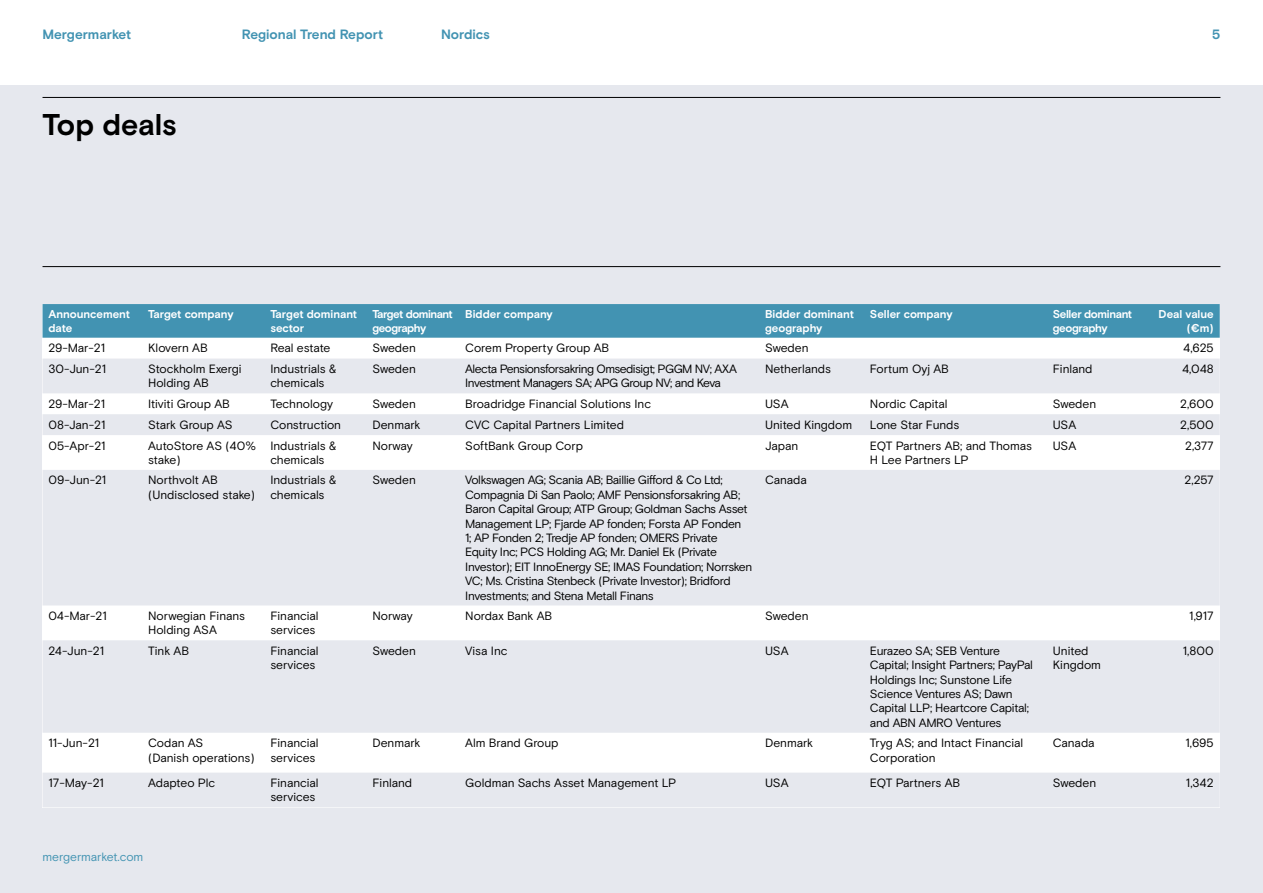
<style>
.page{position:relative;width:1263px;height:893px;background:#fff}
.page>*{position:absolute;margin:0;border:0;box-sizing:border-box;transform-origin:0 0}
.t1{font:700 30px "Basis Grotesque";letter-spacing:-.01em;color:#000}
.t2{font:700 13.5px "Basis Grotesque";color:#4293b2}
.Table_copy{font:12px/14.4px "Basis Grotesque";letter-spacing:-.015em;color:#000}
.Table_copy-2{font:12px/14.4px "Basis Grotesque";letter-spacing:-.04em;color:#000}
.Table_copy-3{font:12px/14.4px "Basis Grotesque";letter-spacing:-.045em;color:#000}
.t3{font:12px "Basis Grotesque";letter-spacing:-.01em;color:#4293b2}
.Table_header{font:700 11.4px/13.6px "Basis Grotesque";letter-spacing:-.01em;color:#fff}
.Table_header-2{font:700 11.4px/13.6px "Basis Grotesque";letter-spacing:-.045em;color:#fff}
.Table_header-3{font:700 11.4px/13.6px "Basis Grotesque";letter-spacing:-.03em;color:#fff}
</style>
<div class="page">
<div style="left:0;top:85px;width:1263px;height:808px;background:#e6e8ee"></div>
<hr style="left:43px;top:266px;width:1177px;height:1px;background:#000">
<hr style="left:43px;top:97px;width:1177px;height:1px;background:#000">
<div style="left:43px;top:304px;width:1177px;height:503px;background:#fff"></div>
<div style="left:43px;top:304px;width:1177px;height:34px;background:#4293b2"></div>
<svg style="left:43px;top:359px;width:1177px;height:448px;fill:#e6e8ee"></svg>
<p class="t2" style="left:43px;top:27px;width:90px">Mergermarket</p>
<p class="t2" style="left:242px;top:27px;width:143px">Regional Trend Report</p>
<p class="t2" style="left:441px;top:27px;width:50px">Nordics</p>
<p class="t2" style="left:1212px;top:27px;width:10px">5</p>
<h1 class="t1" style="left:43px;top:107px;width:136px">Top deals</h1>
<p class="Table_header" style="left:49px;top:307px;width:83px">Announcement date</p>
<p class="Table_header" style="left:148px;top:307px;width:87px">Target company</p>
<p class="Table_header" style="left:270px;top:307px;width:88px">Target dominant sector</p>
<p class="Table_header-2" style="left:372px;top:307px;width:82px">Target dominant geography</p>
<p class="Table_header" style="left:465px;top:307px;width:89px">Bidder company</p>
<p class="Table_header" style="left:765px;top:307px;width:90px">Bidder dominant geography</p>
<p class="Table_header" style="left:870px;top:307px;width:84px">Seller company</p>
<p class="Table_header-3" style="left:1053px;top:307px;width:81px">Seller dominant geography</p>
<p class="Table_header" style="left:1158px;top:307px;width:57px;text-align:right">Deal value (€m)</p>
<p class="Table_copy" style="left:49px;top:341px;width:58px">29-Mar-21</p>
<p class="Table_copy" style="left:148px;top:341px;width:61px">Klovern AB</p>
<p class="Table_copy" style="left:270px;top:341px;width:62px">Real estate</p>
<p class="Table_copy" style="left:372px;top:341px;width:45px">Sweden</p>
<p class="Table_copy" style="left:465px;top:341px;width:146px">Corem Property Group AB</p>
<p class="Table_copy" style="left:765px;top:341px;width:45px">Sweden</p>
<p class="Table_copy" style="left:1183px;top:341px;width:32px">4,625</p>
<p class="Table_copy" style="left:49px;top:361px;width:59px">30-Jun-21</p>
<p class="Table_copy" style="left:148px;top:361px;width:95px">Stockholm Exergi<br>Holding AB</p>
<p class="Table_copy" style="left:270px;top:361px;width:68px">Industrials &amp; chemicals</p>
<p class="Table_copy" style="left:372px;top:361px;width:45px">Sweden</p>
<p class="Table_copy-3" style="left:465px;top:361px;width:273px">Alecta Pensionsforsakring Omsedisigt; PGGM NV; AXA<br>Investment Managers SA; APG Group NV; and Keva</p>
<p class="Table_copy" style="left:765px;top:361px;width:67px">Netherlands</p>
<p class="Table_copy" style="left:870px;top:361px;width:81px">Fortum Oyj AB</p>
<p class="Table_copy" style="left:1053px;top:361px;width:41px">Finland</p>
<p class="Table_copy" style="left:1182px;top:361px;width:33px">4,048</p>
<p class="Table_copy" style="left:49px;top:396px;width:58px">29-Mar-21</p>
<p class="Table_copy" style="left:148px;top:396px;width:83px">Itiviti Group AB</p>
<p class="Table_copy" style="left:270px;top:396px;width:64px">Technology</p>
<p class="Table_copy" style="left:372px;top:396px;width:45px">Sweden</p>
<p class="Table_copy" style="left:465px;top:396px;width:187px">Broadridge Financial Solutions Inc</p>
<p class="Table_copy" style="left:765px;top:396px;width:25px">USA</p>
<p class="Table_copy" style="left:870px;top:396px;width:79px">Nordic Capital</p>
<p class="Table_copy" style="left:1053px;top:396px;width:45px">Sweden</p>
<p class="Table_copy" style="left:1180px;top:396px;width:35px">2,600</p>
<p class="Table_copy" style="left:49px;top:417px;width:58px">08-Jan-21</p>
<p class="Table_copy" style="left:148px;top:417px;width:86px">Stark Group AS</p>
<p class="Table_copy" style="left:270px;top:417px;width:72px">Construction</p>
<p class="Table_copy" style="left:372px;top:417px;width:50px">Denmark</p>
<p class="Table_copy" style="left:465px;top:417px;width:160px">CVC Capital Partners Limited</p>
<p class="Table_copy" style="left:765px;top:417px;width:89px">United Kingdom</p>
<p class="Table_copy" style="left:870px;top:417px;width:91px">Lone Star Funds</p>
<p class="Table_copy" style="left:1053px;top:417px;width:25px">USA</p>
<p class="Table_copy" style="left:1180px;top:417px;width:35px">2,500</p>
<p class="Table_copy" style="left:49px;top:438px;width:59px">05-Apr-21</p>
<p class="Table_copy" style="left:148px;top:438px;width:109px">AutoStore AS (40% stake)</p>
<p class="Table_copy" style="left:270px;top:438px;width:68px">Industrials &amp; chemicals</p>
<p class="Table_copy" style="left:372px;top:438px;width:42px">Norway</p>
<p class="Table_copy" style="left:465px;top:438px;width:119px">SoftBank Group Corp</p>
<p class="Table_copy" style="left:765px;top:438px;width:35px">Japan</p>
<p class="Table_copy" style="left:870px;top:438px;width:164px">EQT Partners AB; and Thomas<br>H Lee Partners LP</p>
<p class="Table_copy" style="left:1053px;top:438px;width:25px">USA</p>
<p class="Table_copy" style="left:1185px;top:438px;width:30px">2,377</p>
<p class="Table_copy" style="left:49px;top:473px;width:59px">09-Jun-21</p>
<p class="Table_copy" style="left:148px;top:473px;width:108px">Northvolt AB (Undisclosed stake)</p>
<p class="Table_copy" style="left:270px;top:473px;width:68px">Industrials &amp; chemicals</p>
<p class="Table_copy" style="left:372px;top:473px;width:45px">Sweden</p>
<p class="Table_copy-2" style="left:465px;top:473px;width:288px">Volkswagen AG; Scania AB; Baillie Gifford &amp; Co Ltd; Compagnia Di San Paolo; AMF Pensionsforsakring AB; Baron Capital Group; ATP Group; Goldman Sachs Asset Management LP; Fjarde AP fonden; Forsta AP Fonden<br>1; AP Fonden 2; Tredje AP fonden; OMERS Private Equity Inc; PCS Holding AG; Mr. Daniel Ek (Private Investor); EIT InnoEnergy SE; IMAS Foundation; Norrsken VC; Ms. Cristina Stenbeck (Private Investor); Bridford Investments; and Stena Metall Finans</p>
<p class="Table_copy" style="left:765px;top:473px;width:43px">Canada</p>
<p class="Table_copy" style="left:1184px;top:473px;width:31px">2,257</p>
<p class="Table_copy" style="left:49px;top:608px;width:60px">04-Mar-21</p>
<p class="Table_copy" style="left:148px;top:608px;width:98px">Norwegian Finans<br>Holding ASA</p>
<p class="Table_copy" style="left:270px;top:608px;width:50px">Financial services</p>
<p class="Table_copy" style="left:372px;top:608px;width:42px">Norway</p>
<p class="Table_copy" style="left:465px;top:608px;width:88px">Nordax Bank AB</p>
<p class="Table_copy" style="left:765px;top:608px;width:45px">Sweden</p>
<p class="Table_copy" style="left:1189px;top:608px;width:26px">1,917</p>
<p class="Table_copy" style="left:49px;top:643px;width:57px">24-Jun-21</p>
<p class="Table_copy" style="left:148px;top:643px;width:42px">Tink AB</p>
<p class="Table_copy" style="left:270px;top:643px;width:50px">Financial services</p>
<p class="Table_copy" style="left:372px;top:643px;width:45px">Sweden</p>
<p class="Table_copy" style="left:465px;top:643px;width:44px">Visa Inc</p>
<p class="Table_copy" style="left:765px;top:643px;width:25px">USA</p>
<p class="Table_copy" style="left:870px;top:643px;width:165px">Eurazeo SA; SEB Venture<br>Capital; Insight Partners; PayPal<br>Holdings Inc; Sunstone Life<br>Science Ventures AS; Dawn<br>Capital LLP; Heartcore Capital; and ABN AMRO Ventures</p>
<p class="Table_copy" style="left:1053px;top:643px;width:50px">United<br>Kingdom</p>
<p class="Table_copy" style="left:1183px;top:643px;width:32px">1,800</p>
<p class="Table_copy" style="left:49px;top:736px;width:52px">11-Jun-21</p>
<p class="Table_copy" style="left:148px;top:736px;width:108px">Codan AS<br>(Danish operations)</p>
<p class="Table_copy" style="left:270px;top:736px;width:50px">Financial services</p>
<p class="Table_copy" style="left:372px;top:736px;width:50px">Denmark</p>
<p class="Table_copy" style="left:465px;top:736px;width:95px">Alm Brand Group</p>
<p class="Table_copy" style="left:765px;top:736px;width:50px">Denmark</p>
<p class="Table_copy" style="left:870px;top:736px;width:155px">Tryg AS; and Intact Financial<br>Corporation</p>
<p class="Table_copy" style="left:1053px;top:736px;width:43px">Canada</p>
<p class="Table_copy" style="left:1185px;top:736px;width:30px">1,695</p>
<p class="Table_copy" style="left:49px;top:775px;width:57px">17-May-21</p>
<p class="Table_copy" style="left:148px;top:775px;width:69px">Adapteo Plc</p>
<p class="Table_copy" style="left:270px;top:775px;width:50px">Financial services</p>
<p class="Table_copy" style="left:372px;top:775px;width:41px">Finland</p>
<p class="Table_copy" style="left:465px;top:775px;width:213px">Goldman Sachs Asset Management LP</p>
<p class="Table_copy" style="left:765px;top:775px;width:25px">USA</p>
<p class="Table_copy" style="left:870px;top:775px;width:92px">EQT Partners AB</p>
<p class="Table_copy" style="left:1053px;top:775px;width:45px">Sweden</p>
<p class="Table_copy" style="left:1186px;top:775px;width:29px">1,342</p>
<p class="t3" style="left:43px;top:849px;width:102px">mergermarket.com</p>
</div>
